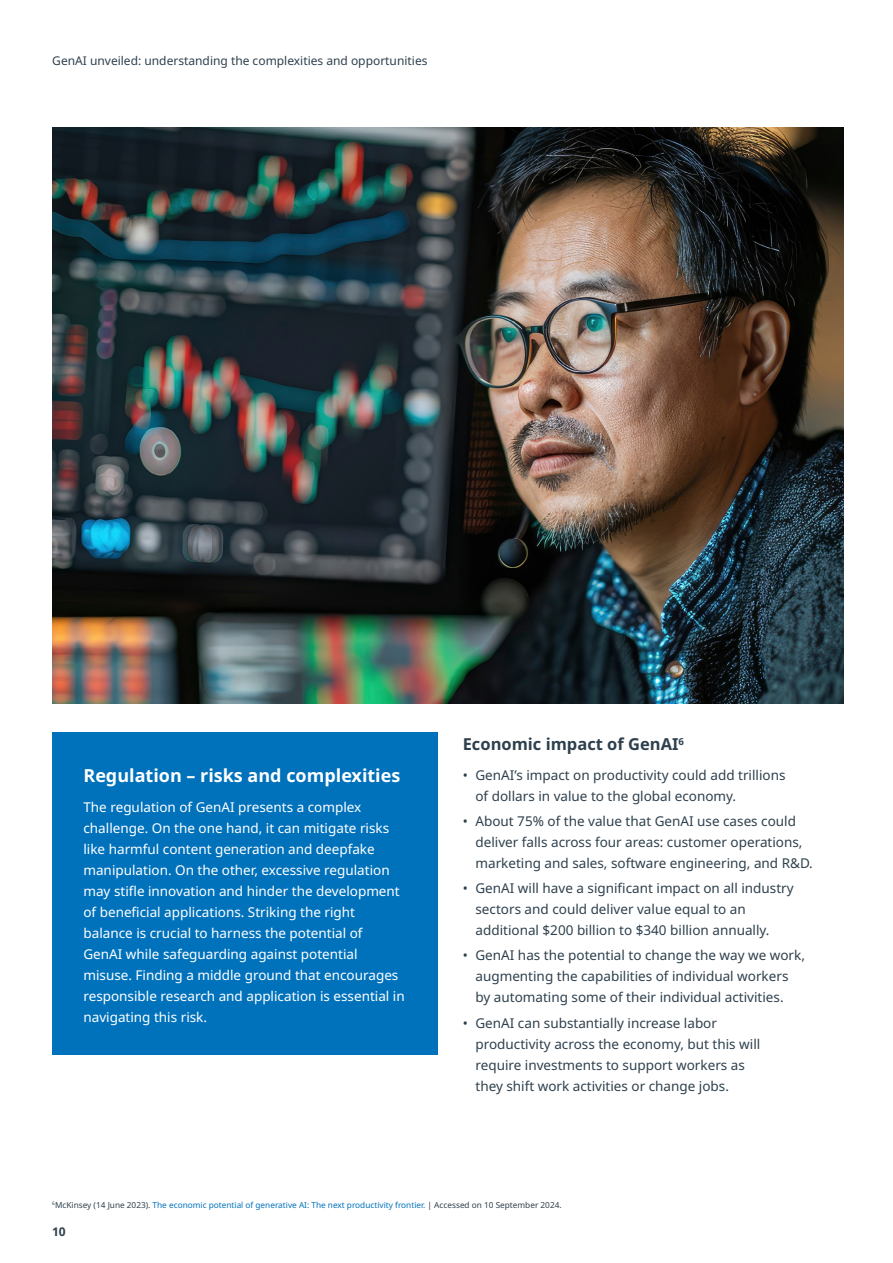
<style>
.page{position:relative;width:893px;height:1263px;background:#fff}
.page>*{position:absolute;margin:0;border:0;box-sizing:border-box;transform-origin:0 0}
.t1{font:700 18px "Noto Sans";color:#fff}
.t2{font:700 16.5px "Noto Sans";color:#2e404d}
.t3{font:13.5px/21px "Noto Sans";color:#2e404d}
.t4{font:13.5px/21px "Noto Sans";color:#fff}
.t5{font:12px "Noto Sans";color:#2e404d}
.t6{font:700 12px "Noto Sans";color:#2e404d}
.t7{font:8.25px "Noto Sans";color:#0072bc}
.s1{color:#2e404d}
</style>
<div class="page">
<div style="left:52px;top:732px;width:386px;height:322px;background:#0072bc"></div>
<img style="left:52px;top:128px;width:791px;height:576px">
<p class="t5" style="left:52px;top:54px;width:377px">GenAI unveiled: understanding the complexities and opportunities</p>
<h1 class="t1" style="left:83px;top:766px;width:318px">Regulation – risks and complexities</h1>
<p class="t4" style="left:83px;top:797px;width:323px">The regulation of GenAI presents a complex challenge. On the one hand, it can mitigate risks like harmful content generation and deepfake manipulation. On the other, excessive regulation may stifle innovation and hinder the development of beneficial applications. Striking the right balance is crucial to harness the potential of GenAI while safeguarding against potential misuse. Finding a middle ground that encourages responsible research and application is essential in navigating this risk.</p>
<p class="t2" style="left:463px;top:735px;width:223px">Economic impact of GenAI<sup>6</sup></p>
<p class="t3" style="left:475px;top:764px;width:311px;text-indent:-13px">• GenAI’s impact on productivity could add trillions of dollars in value to the global economy.</p>
<p class="t3" style="left:475px;top:811px;width:339px;text-indent:-13px">• About 75% of the value that GenAI use cases could deliver falls across four areas: customer operations, marketing and sales, software engineering, and R&amp;D.</p>
<p class="t3" style="left:475px;top:878px;width:320px;text-indent:-13px">• GenAI will have a significant impact on all industry sectors and could deliver value equal to an additional $200 billion to $340 billion annually.</p>
<p class="t3" style="left:475px;top:945px;width:331px;text-indent:-13px">• GenAI has the potential to change the way we work, augmenting the capabilities of individual workers by automating some of their individual activities.</p>
<p class="t3" style="left:475px;top:1012px;width:286px;text-indent:-13px">• GenAI can substantially increase labor productivity across the economy, but this will require investments to support workers as they shift work activities or change jobs.</p>
<p class="t7" style="left:52px;top:1200px;width:511px"><sup>6</sup><span class="s1">McKinsey (14 June 2023).</span> The economic potential of generative AI: The next productivity frontier. <span class="s1">| Accessed on 10 September 2024.</span></p>
<p class="t6" style="left:52px;top:1225px;width:15px">10</p>
</div>
